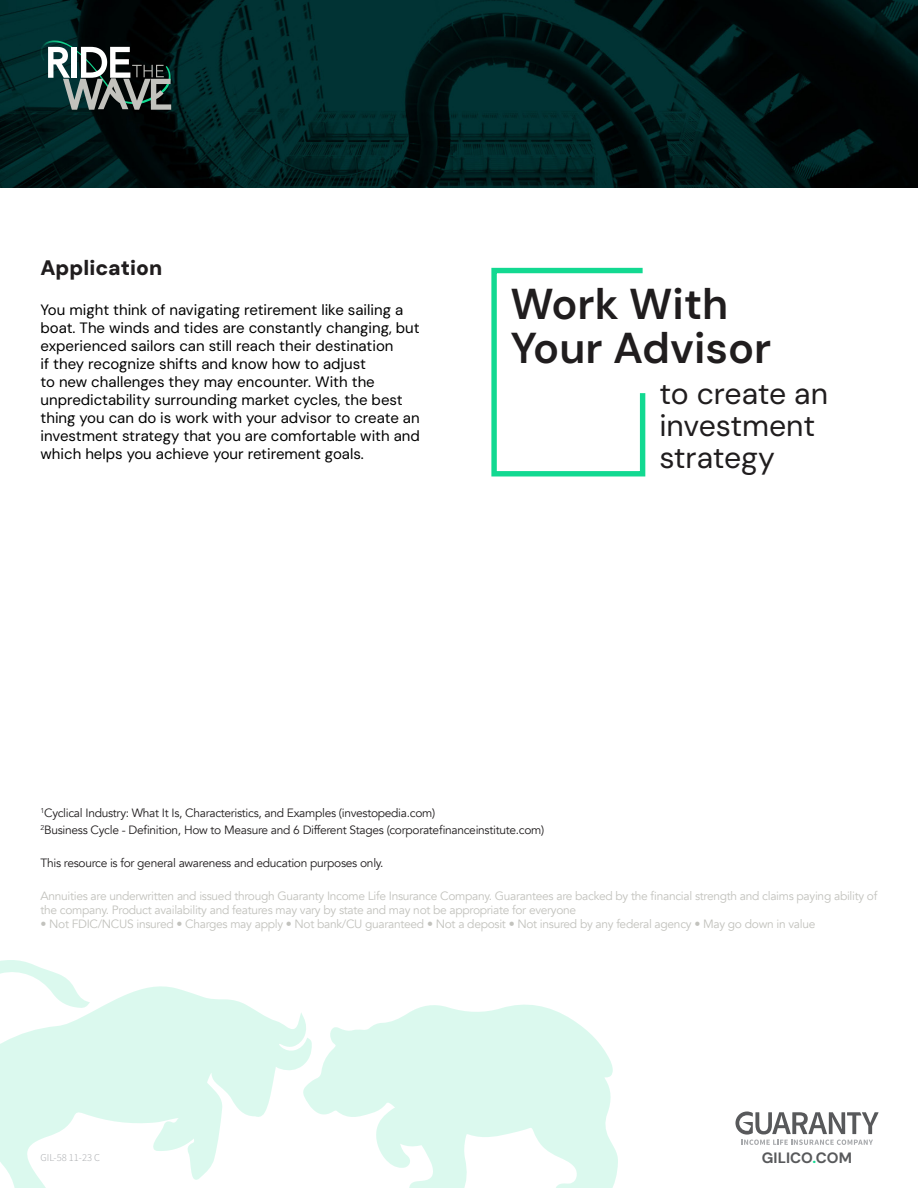
<style>
.page{position:relative;width:918px;height:1188px;background:#fff}
.page>*{position:absolute;margin:0;border:0;box-sizing:border-box;transform-origin:0 0}
.t1{font:600 43.2px/44.1px "DM Sans";color:#201d1e}
.t2{font:30.15px/31.8px "DM Sans";color:#201d1e}
.t3{font:900 21px "DM Sans";color:#201d1e}
.t4{font:15px/18px "DM Sans";color:#000}
.t5{font:700 15px "DM Sans";color:#58595b}
.t6{font:12px/14.4px "Avenir";letter-spacing:-.025em;color:#c2c2bd}
.t7{font:12px/16.5px "Avenir";letter-spacing:-.025em;color:#201d1e}
.t8{font:10.5px "Source Sans Variable";color:#a6a8ab}
.s1{color:#12d991}
</style>
<div class="page">
<svg style="left:735px;top:1111px;width:144px;height:34px"></svg>
<img style="left:0;top:0;width:918px;height:188px">
<svg style="left:39px;top:40px;width:132px;height:70px;background:#4c5b59"></svg>
<svg style="left:0;top:960px;width:302px;height:228px;fill:#dbf9ee"></svg>
<svg style="left:302px;top:1004px;width:316px;height:184px;fill:#dbf9ee"></svg>
<svg style="left:491px;top:267px;width:155px;height:210px"></svg>
<h3 class="t3" style="left:40px;top:254px;width:123px">Application</h3>
<p class="t4" style="left:40px;top:300px;width:381px">You might think of navigating retirement like sailing a boat. The winds and tides are constantly changing, but experienced sailors can still reach their destination<br>if they recognize shifts and know how to adjust<br>to new challenges they may encounter. With the unpredictability surrounding market cycles, the best thing you can do is work with your advisor to create an investment strategy that you are comfortable with and which helps you achieve your retirement goals.</p>
<h1 class="t1" style="left:510px;top:282px;width:262px">Work With<br>Your Advisor</h1>
<h2 class="t2" style="left:659px;top:378px;width:170px">to create an investment strategy</h2>
<p class="t7" style="left:40px;top:805px;width:505px"><sup>1</sup>Cyclical Industry: What It Is, Characteristics, and Examples (investopedia.com)<br><sup>2</sup>Business Cycle - Definition, How to Measure and 6 Different Stages (corporatefinanceinstitute.com)</p>
<p class="t7" style="left:40px;top:854px;width:345px">This resource is for general awareness and education purposes only.</p>
<p class="t6" style="left:40px;top:889px;width:838px">Annuities are underwritten and issued through Guaranty Income Life Insurance Company. Guarantees are backed by the financial strength and claims paying ability of the company. Product availability and features may vary by state and may not be appropriate for everyone</p>
<p class="t6" style="left:40px;top:917px;width:776px">• Not FDIC/NCUS insured • Charges may apply • Not bank/CU guaranteed • Not a deposit • Not insured by any federal agency • May go down in value</p>
<p class="t8" style="left:40px;top:1151px;width:61px">GIL-58 11-23 C</p>
<p class="t5" style="left:762px;top:1148px;width:92px">GILICO<span class="s1">.</span>COM</p>
</div>
